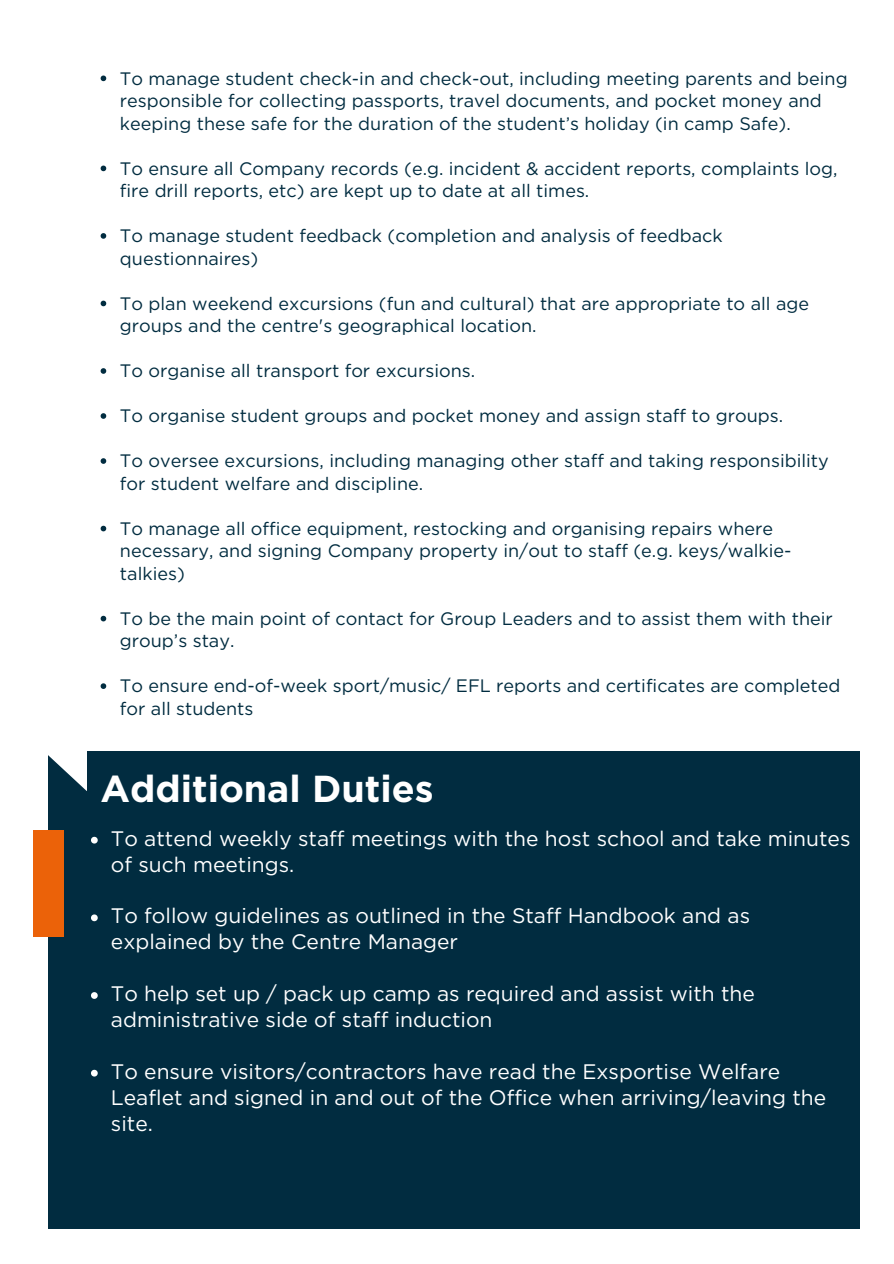
<style>
.page{position:relative;width:894px;height:1264px;background:#fff}
.page>*{position:absolute;margin:0;border:0;box-sizing:border-box;transform-origin:0 0}
.t1{font:700 37.5px "Gotham";color:#fff}
.t2{font:21px/25.8px "Gotham";color:#fff}
.t3{font:18px/22.5px "Gotham";color:#012c40}
</style>
<div class="page">
<svg style="left:100px;top:75px;width:6px;height:7px"></svg>
<svg style="left:101px;top:165px;width:5px;height:6px"></svg>
<svg style="left:101px;top:233px;width:5px;height:6px"></svg>
<svg style="left:101px;top:300px;width:5px;height:6px"></svg>
<svg style="left:101px;top:368px;width:5px;height:6px"></svg>
<svg style="left:101px;top:413px;width:5px;height:6px"></svg>
<svg style="left:101px;top:458px;width:5px;height:6px"></svg>
<svg style="left:101px;top:525px;width:5px;height:6px"></svg>
<svg style="left:101px;top:615px;width:5px;height:6px"></svg>
<svg style="left:101px;top:683px;width:5px;height:6px"></svg>
<div style="left:48px;top:751px;width:811px;height:477px;background:#012c40"></div>
<svg style="left:48px;top:751px;width:39px;height:40px"></svg>
<div style="left:33px;top:830px;width:31px;height:106px;background:#eb6209"></div>
<svg style="left:91px;top:836px;width:7px;height:7px"></svg>
<svg style="left:91px;top:914px;width:7px;height:7px"></svg>
<svg style="left:91px;top:992px;width:7px;height:6px"></svg>
<svg style="left:91px;top:1069px;width:7px;height:7px"></svg>
<p class="t3" style="left:120px;top:67px;width:729px">To manage student check-in and check-out, including meeting parents and being responsible for collecting passports, travel documents, and pocket money and keeping these safe for the duration of the student’s holiday (in camp Safe).</p>
<p class="t3" style="left:120px;top:157px;width:718px">To ensure all Company records (e.g. incident &amp; accident reports, complaints log, fire drill reports, etc) are kept up to date at all times.</p>
<p class="t3" style="left:120px;top:224px;width:604px">To manage student feedback (completion and analysis of feedback questionnaires)</p>
<p class="t3" style="left:120px;top:292px;width:690px">To plan weekend excursions (fun and cultural) that are appropriate to all age groups and the centre's geographical location.</p>
<p class="t3" style="left:120px;top:359px;width:356px">To organise all transport for excursions.</p>
<p class="t3" style="left:120px;top:404px;width:664px">To organise student groups and pocket money and assign staff to groups.</p>
<p class="t3" style="left:120px;top:449px;width:710px">To oversee excursions, including managing other staff and taking responsibility for student welfare and discipline.</p>
<p class="t3" style="left:120px;top:517px;width:672px">To manage all office equipment, restocking and organising repairs where necessary, and signing Company property in/out to staff (e.g. keys/walkie&shy;talkies)</p>
<p class="t3" style="left:120px;top:607px;width:714px">To be the main point of contact for Group Leaders and to assist them with their group’s stay.</p>
<p class="t3" style="left:120px;top:674px;width:721px">To ensure end-of-week sport/music/ EFL reports and certificates are completed for all students</p>
<h1 class="t1" style="left:100px;top:766px;width:334px">Additional Duties</h1>
<p class="t2" style="left:111px;top:825px;width:740px">To attend weekly staff meetings with the host school and take minutes of such meetings.</p>
<p class="t2" style="left:111px;top:903px;width:640px">To follow guidelines as outlined in the Staff Handbook and as explained by the Centre Manager</p>
<p class="t2" style="left:111px;top:980px;width:645px">To help set up / pack up camp as required and assist with the administrative side of staff induction</p>
<p class="t2" style="left:111px;top:1058px;width:716px">To ensure visitors/contractors have read the Exsportise Welfare<br>Leaflet and signed in and out of the Office when arriving/leaving the site.</p>
</div>
